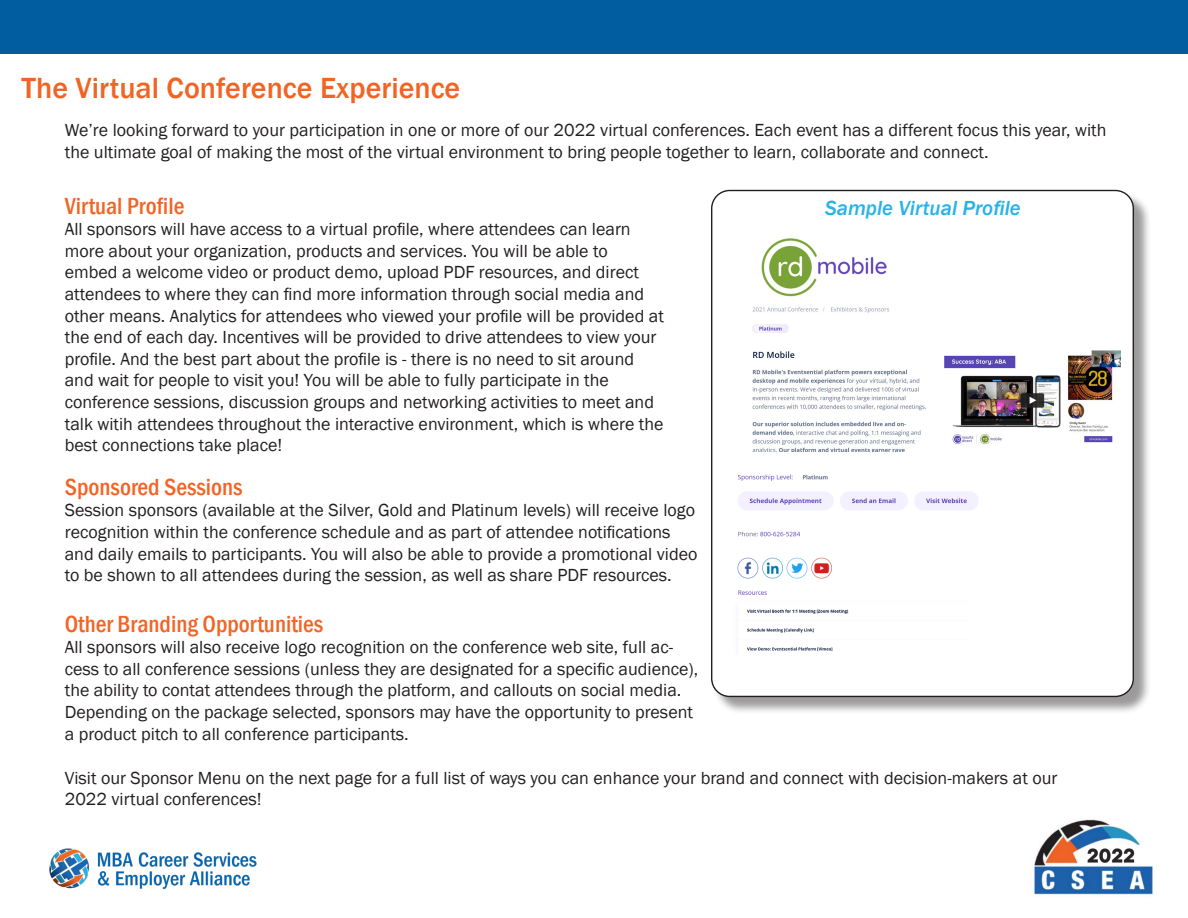
<style>
.page{position:relative;width:1188px;height:918px;background:#fff}
.page>*{position:absolute;margin:0;border:0;box-sizing:border-box;transform-origin:0 0}
.t1{font:500 30px "Franklin Gothic";color:#f26424}
.t2{font:500 condensed 24px "Franklin Gothic";color:#f26424}
.t3{font:italic 500 21px "Franklin Gothic";color:#29b2e7}
.t4{font:18px/21.6px "Franklin Gothic";color:#231f20}
</style>
<div class="page">
<div style="left:0;top:0;width:1188px;height:54px;background:#015da0"></div>
<img style="left:49px;top:848px;width:208px;height:42px">
<div style="left:713px;top:192px;width:438px;height:523px;background:#231f20;opacity:.45"></div>
<div style="left:712px;top:191px;width:421px;height:505px;background:#fff;border-radius:18px"></div>
<img style="left:752px;top:238px;width:368px;height:213px">
<img style="left:737px;top:474px;width:242px;height:105px">
<img style="left:738px;top:590px;width:111px;height:62px">
<img style="left:1034px;top:819px;width:119px;height:76px">
<p class="t1" style="left:22px;top:69px;width:440px">The Virtual Conference Experience</p>
<p class="t4" style="left:65px;top:120px;width:1043px">We’re looking forward to your participation in one or more of our 2022 virtual conferences. Each event has a different focus this year, with the ultimate goal of making the most of the virtual environment to bring people together to learn, collaborate and connect.</p>
<p class="t3" style="left:825px;top:195px;width:197px">Sample Virtual Profile</p>
<p class="t2" style="left:65px;top:190px;width:121px">Virtual Profile</p>
<p class="t4" style="left:65px;top:219px;width:601px">All sponsors will have access to a virtual profile, where attendees can learn more about your organization, products and services. You will be able to embed a welcome video or product demo, upload PDF resources, and direct attendees to where they can find more information through social media and other means. Analytics for attendees who viewed your profile will be provided at the end of each day. Incentives will be provided to drive attendees to view your profile. And the best part about the profile is - there is no need to sit around and wait for people to visit you! You will be able to fully participate in the conference sessions, discussion groups and networking activities to meet and talk witih attendees throughout the interactive environment, which is where the best connections take place!</p>
<p class="t2" style="left:65px;top:471px;width:179px">Sponsored Sessions</p>
<p class="t4" style="left:65px;top:500px;width:634px">Session sponsors (available at the Silver, Gold and Platinum levels) will receive logo recognition within the conference schedule and as part of attendee notifications and daily emails to participants. You will also be able to provide a promotional video to be shown to all attendees during the session, as well as share PDF resources.</p>
<p class="t2" style="left:65px;top:608px;width:260px">Other Branding Opportunities</p>
<p class="t4" style="left:65px;top:637px;width:635px">All sponsors will also receive logo recognition on the conference web site, full ac&shy;cess to all conference sessions (unless they are designated for a specific audience), the ability to contat attendees through the platform, and callouts on social media.<br>Depending on the package selected, sponsors may have the opportunity to present a product pitch to all conference participants.</p>
<p class="t4" style="left:65px;top:767px;width:994px">Visit our Sponsor Menu on the next page for a full list of ways you can enhance your brand and connect with decision-makers at our<br>2022 virtual conferences!</p>
</div>
